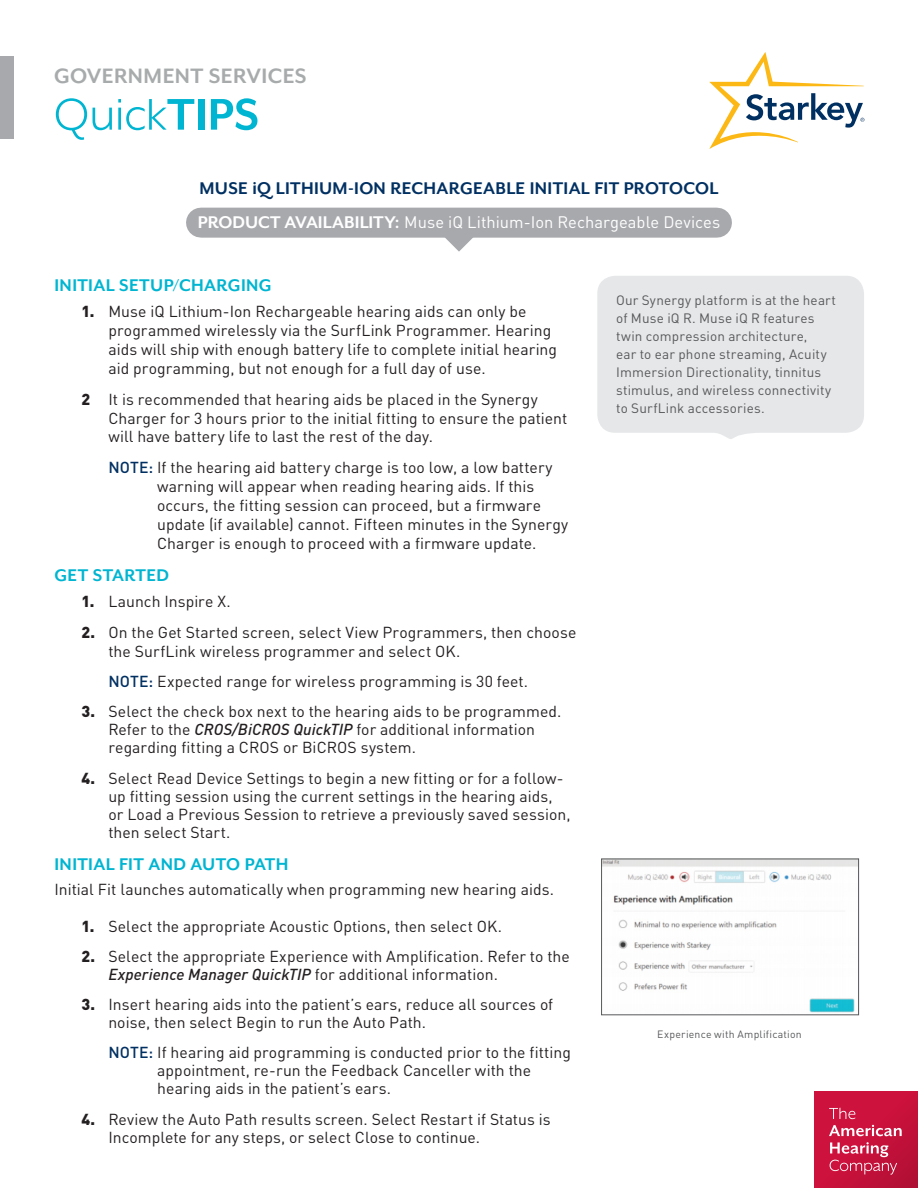
<style>
.page{position:relative;width:918px;height:1188px;background:#fff}
.page>*{position:absolute;margin:0;border:0;box-sizing:border-box;transform-origin:0 0}
.t1{font:51px "Mr Eaves XL Mod OT";color:#00b5d1}
.t2{font:700 24px "Mr Eaves XL Mod OT";letter-spacing:.015em;color:#a8abac}
._1-SubHead{font:700 19.5px "Mr Eaves XL San OT";letter-spacing:.02em;color:#00b5d1}
._1-SubHead-2{font:700 19.5px "Mr Eaves XL San OT";letter-spacing:.02em;color:#003062}
._2-Product_Availabil{font:16.5px "DINOT";color:#fff}
._4-Numbered_Bullets{font:15.75px/18.9px "DINOT";letter-spacing:.005em;color:#231f20}
._3-Section_Head{font:15.75px "DINOT";letter-spacing:.005em;color:#231f20}
._5-Body_Copy{font:13.5px/18px "DINOT";letter-spacing:.01em;color:#57585a}
._6-Figure_Copy{font:10.5px "DINOT";letter-spacing:.025em;color:#57585a}
.s1{font-weight:700}
.s2{font-family:"Mr Eaves XL San OT";font-weight:700;font-size:19.5px}
.s3{font-weight:900}
.s4{font-weight:500;color:#003062}
.s5{font-weight:500;font-style:italic}
</style>
<div class="page">
<div style="left:0;top:56px;width:14px;height:83px;background:#a8a9ad"></div>
<svg style="left:709px;top:52px;width:155px;height:97px"></svg>
<div style="left:597px;top:276px;width:267px;height:163px;background:#e6e7e9"></div>
<img style="left:603px;top:861px;width:254px;height:152px">
<div style="left:601px;top:859px;width:258px;height:156px;border:1px solid #57585a"></div>
<div style="left:814px;top:1091px;width:104px;height:97px;background:linear-gradient(to bottom,#cf123d,#bd1038)"></div>
<svg style="left:830px;top:1142px;width:67px;height:33px;background:#d03f60"></svg>
<svg style="left:829px;top:1108px;width:26px;height:11px"></svg>
<svg style="left:829px;top:1125px;width:73px;height:11px"></svg>
<div style="left:201px;top:208px;width:516px;height:30px;background:#a8a9ad"></div>
<svg style="left:441px;top:237px;width:36px;height:15px"></svg>
<h2 class="t2" style="left:54px;top:63px;width:254px">GOVERNMENT SERVICES</h2>
<h1 class="t1" style="left:54px;top:89px;width:206px">Quick<span class="s1">TIPS</span></h1>
<p class="_1-SubHead-2" style="left:199px;top:178px;width:521px">MUSE iQ LITHIUM-ION RECHARGEABLE INITIAL FIT PROTOCOL</p>
<p class="_2-Product_Availabil" style="left:198px;top:211px;width:524px"><span class="s2">PRODUCT AVAILABILITY:</span> Muse iQ Lithium-Ion Rechargeable Devices</p>
<p class="_1-SubHead" style="left:54px;top:274px;width:219px">INITIAL SETUP/CHARGING</p>
<p class="_4-Numbered_Bullets" style="left:108px;top:301px;width:450px;text-indent:-27px"><span class="s3">1.</span> Muse iQ Lithium-Ion Rechargeable hearing aids can only be programmed wirelessly via the SurfLink Programmer. Hearing aids will ship with enough battery life to complete initial hearing aid programming, but not enough for a full day of use.</p>
<p class="_4-Numbered_Bullets" style="left:108px;top:389px;width:460px;text-indent:-27px"><span class="s3">2</span> It is recommended that hearing aids be placed in the Synergy<br>Charger for 3 hours prior to the initial fitting to ensure the patient will have battery life to last the rest of the day.</p>
<p class="_4-Numbered_Bullets" style="left:157px;top:458px;width:413px;text-indent:-49px"><span class="s4">NOTE:</span> If the hearing aid battery charge is too low, a low battery warning will appear when reading hearing aids. If this occurs, the fitting session can proceed, but a firmware update (if available) cannot. Fifteen minutes in the Synergy Charger is enough to proceed with a firmware update.</p>
<p class="_1-SubHead" style="left:54px;top:564px;width:116px">GET STARTED</p>
<p class="_4-Numbered_Bullets" style="left:81px;top:592px;width:151px"><span class="s3">1.</span> Launch Inspire X.</p>
<p class="_4-Numbered_Bullets" style="left:108px;top:623px;width:469px;text-indent:-27px"><span class="s3">2.</span> On the Get Started screen, select View Programmers, then choose the SurfLink wireless programmer and select OK.</p>
<p class="_4-Numbered_Bullets" style="left:108px;top:672px;width:421px"><span class="s4">NOTE:</span> Expected range for wireless programming is 30 feet.</p>
<p class="_4-Numbered_Bullets" style="left:108px;top:702px;width:454px;line-height:18px;text-indent:-27px"><span class="s3">3.</span> Select the check box next to the hearing aids to be programmed.<br>Refer to the <span class="s5">CROS/BiCROS QuickTIP</span> for additional information regarding fitting a CROS or BiCROS system.</p>
<p class="_4-Numbered_Bullets" style="left:108px;top:769px;width:464px;line-height:18px;text-indent:-27px"><span class="s3">4.</span> Select Read Device Settings to begin a new fitting or for a follow&shy;up fitting session using the current settings in the hearing aids, or Load a Previous Session to retrieve a previously saved session, then select Start.</p>
<p class="_1-SubHead" style="left:54px;top:853px;width:235px">INITIAL FIT AND AUTO PATH</p>
<p class="_3-Section_Head" style="left:54px;top:880px;width:501px">Initial Fit launches automatically when programming new hearing aids.</p>
<p class="_4-Numbered_Bullets" style="left:81px;top:917px;width:422px"><span class="s3">1.</span> Select the appropriate Acoustic Options, then select OK.</p>
<p class="_4-Numbered_Bullets" style="left:108px;top:947px;width:463px;line-height:18px;text-indent:-27px"><span class="s3">2.</span> Select the appropriate Experience with Amplification. Refer to the<br><span class="s5">Experience Manager QuickTIP</span> for additional information.</p>
<p class="_4-Numbered_Bullets" style="left:108px;top:995px;width:446px;line-height:18px;text-indent:-27px"><span class="s3">3.</span> Insert hearing aids into the patient’s ears, reduce all sources of noise, then select Begin to run the Auto Path.</p>
<p class="_4-Numbered_Bullets" style="left:157px;top:1043px;width:415px;line-height:18px;text-indent:-49px"><span class="s4">NOTE:</span> If hearing aid programming is conducted prior to the fitting appointment, re-run the Feedback Canceller with the hearing aids in the patient’s ears.</p>
<p class="_4-Numbered_Bullets" style="left:108px;top:1110px;width:444px;line-height:18px;text-indent:-27px"><span class="s3">4.</span> Review the Auto Path results screen. Select Restart if Status is<br>Incomplete for any steps, or select Close to continue.</p>
<p class="_5-Body_Copy" style="left:616px;top:291px;width:221px">Our Synergy platform is at the heart of Muse iQ R. Muse iQ R features twin compression architecture,<br>ear to ear phone streaming, Acuity Immersion Directionality, tinnitus stimulus, and wireless connectivity to SurfLink accessories.</p>
<p class="_6-Figure_Copy" style="left:657px;top:1028px;width:146px">Experience with Amplification</p>
</div>
